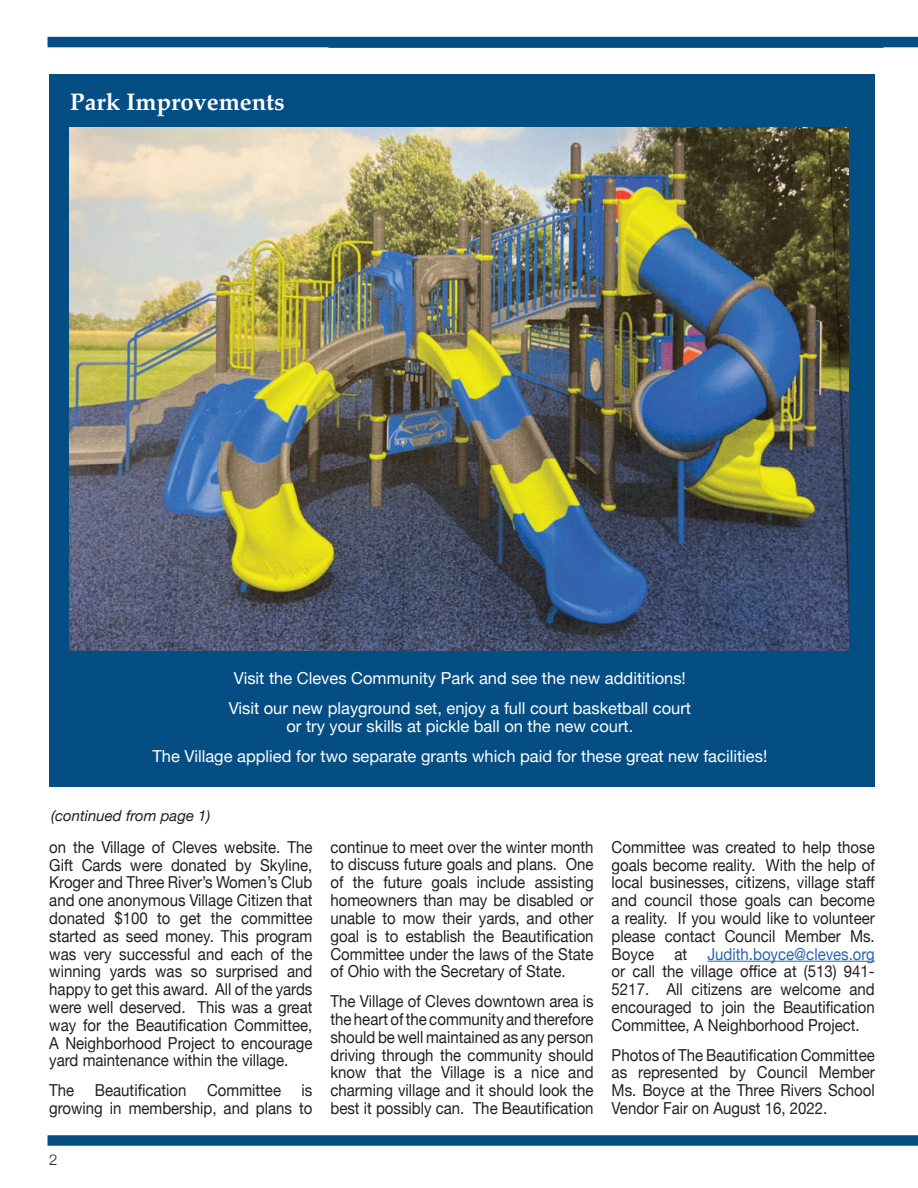
<style>
.page{position:relative;width:918px;height:1188px;background:#fff}
.page>*{position:absolute;margin:0;border:0;box-sizing:border-box;transform-origin:0 0}
.t1{font:700 24px "Palatino";color:#fff}
.t2{font:16.5px/17.9px "Helvetica Neue";color:#231f20;text-align:justify;scale:.91 1}
.t3{font:16.5px/29.8px "Helvetica Neue";color:#fff;text-align:center}
.t4{font:italic 15px "Helvetica Neue";color:#231f20}
.t5{font:300 15px "Helvetica Neue";color:#231f20}
.s1{color:#2865b1}
</style>
<div class="page">
<hr style="left:707px;top:961px;width:168px;height:1px;background:#2865b1">
<div style="left:48px;top:37px;width:870px;height:10px;background:#054e84"></div>
<div style="left:48px;top:1135px;width:870px;height:11px;background:#054e84"></div>
<div style="left:328px;top:37px;width:556px;height:11px;background:#054e84"></div>
<div style="left:49px;top:74px;width:826px;height:713px;background:#054e84"></div>
<img style="left:69px;top:128px;width:780px;height:522px">
<h1 class="t1" style="left:70px;top:82px;width:216px">Park Improvements</h1>
<p class="t3" style="left:229px;top:664px;width:464px">Visit the Cleves Community Park and see the new addititions!<br>Visit our new playground set, enjoy a full court basketball court</p>
<p class="t3" style="left:153px;top:712px;width:616px">or try your skills at pickle ball on the new court.<br>The Village applied for two separate grants which paid for these great new facilities!</p>
<p class="t4" style="left:51px;top:805px;width:161px">(continued from page 1)</p>
<p class="t2" style="left:49px;top:839px;width:291px">on the Village of Cleves website. The Gift Cards were donated by Skyline, Kroger and Three River’s Women’s Club and one anonymous Village Citizen that donated $100 to get the committee started as seed money. This program was very successful and each of the winning yards was so surprised and happy to get this award. All of the yards were well deserved. This was a great way for the Beautification Committee, A Neighborhood Project to encourage yard maintenance within the village.</p>
<p class="t2" style="left:49px;top:1082px;width:291px">The Beautification Committee is growing in membership, and plans to</p>
<p class="t5" style="left:49px;top:1147px;width:10px">2</p>
<p class="t2" style="left:330px;top:839px;width:291px">continue to meet over the winter month to discuss future goals and plans. One of the future goals include assisting homeowners than may be disabled or unable to mow their yards, and other goal is to establish the Beautification Committee under the laws of the State of Ohio with the Secretary of State.</p>
<p class="t2" style="left:330px;top:993px;width:291px">The Village of Cleves downtown area is the heart of the community and therefore should be well maintained as any person driving through the community should know that the Village is a nice and charming village and it should look the best it possibly can. The Beautification</p>
<p class="t2" style="left:612px;top:839px;width:291px">Committee was created to help those goals become reality. With the help of local businesses, citizens, village staff and council those goals can become a reality. If you would like to volunteer please contact Council Member Ms.<br>Boyce at <span class="s1">Judith.boyce@cleves.org </span>or call the village office at (513) 941- 5217. All citizens are welcome and encouraged to join the Beautification Committee, A Neighborhood Project.</p>
<p class="t2" style="left:612px;top:1047px;width:291px">Photos of The Beautification Committee as represented by Council Member Ms. Boyce at the Three Rivers School Vendor Fair on August 16, 2022.</p>
</div>
